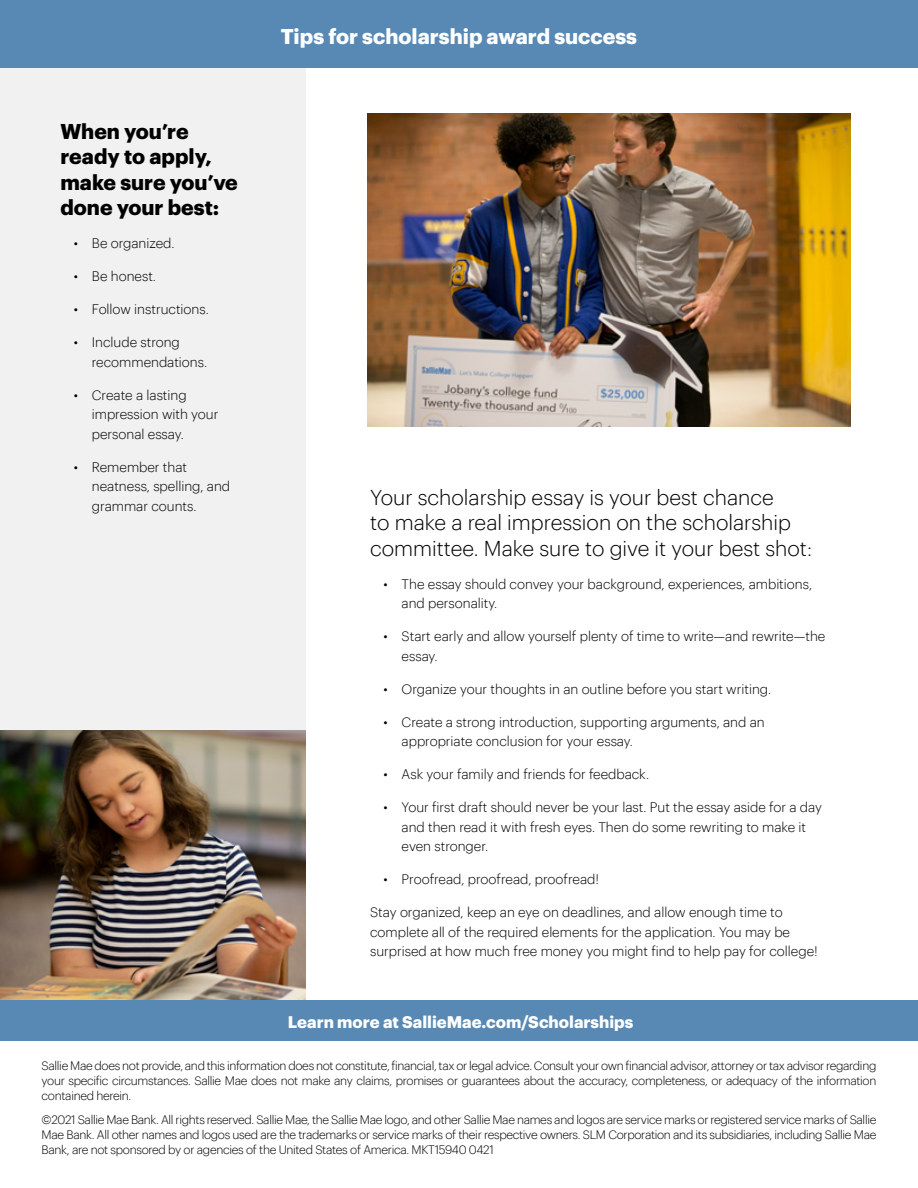
<style>
.page{position:relative;width:918px;height:1188px;background:#fff}
.page>*{position:absolute;margin:0;border:0;box-sizing:border-box;transform-origin:0 0}
.t1{font:300 21px/25.5px "Graphik";color:#000}
.t2{font:700 21px/25.5px "Graphik";color:#000}
.t3{font:700 21px "Graphik";color:#fff}
.t4{font:700 16.5px "Graphik";color:#fff}
.t5{font:300 13.5px/19.5px "Graphik";color:#000}
.t6{font:300 12px/15px "Graphik";letter-spacing:-.025em;color:#000;text-align:justify}
</style>
<div class="page">
<div style="left:0;top:68px;width:305px;height:972px;background:#f1f1f2"></div>
<div style="left:0;top:0;width:918px;height:68px;background:#5889b4"></div>
<img style="left:0;top:730px;width:305px;height:270px">
<img style="left:368px;top:113px;width:482px;height:314px">
<div style="left:0;top:1000px;width:918px;height:41px;background:#5889b4"></div>
<h1 class="t2" style="left:60px;top:117px;width:179px">When you’re ready to apply, make sure you’ve done your best:</h1>
<p class="t5" style="left:74px;top:233px;width:102px">• Be organized.</p>
<p class="t5" style="left:74px;top:266px;width:84px">• Be honest.</p>
<p class="t5" style="left:74px;top:299px;width:136px">• Follow instructions.</p>
<p class="t5" style="left:92px;top:332px;width:117px;text-indent:-18px">• Include strong recommendations.</p>
<p class="t5" style="left:92px;top:384px;width:128px;text-indent:-18px">• Create a lasting impression with your personal essay.</p>
<p class="t5" style="left:92px;top:456px;width:140px;text-indent:-18px">• Remember that neatness, spelling, and grammar counts.</p>
<h1 class="t3" style="left:281px;top:20px;width:358px">Tips for scholarship award success</h1>
<h1 class="t1" style="left:370px;top:483px;width:443px">Your scholarship essay is your best chance<br>to make a real impression on the scholarship committee. Make sure to give it your best shot:</h1>
<p class="t5" style="left:402px;top:573px;width:412px;text-indent:-18px">• The essay should convey your background, experiences, ambitions, and personality.</p>
<p class="t5" style="left:402px;top:625px;width:425px;text-indent:-18px">• Start early and allow yourself plenty of time to write—and rewrite—the essay.</p>
<p class="t5" style="left:384px;top:678px;width:389px">• Organize your thoughts in an outline before you start writing.</p>
<p class="t5" style="left:402px;top:711px;width:365px;text-indent:-18px">• Create a strong introduction, supporting arguments, and an appropriate conclusion for your essay.</p>
<p class="t5" style="left:384px;top:763px;width:267px">• Ask your family and friends for feedback.</p>
<p class="t5" style="left:402px;top:796px;width:422px;text-indent:-18px">• Your first draft should never be your last. Put the essay aside for a day and then read it with fresh eyes. Then do some rewriting to make it even stronger.</p>
<p class="t5" style="left:384px;top:868px;width:217px">• Proofread, proofread, proofread!</p>
<p class="t5" style="left:370px;top:901px;width:449px">Stay organized, keep an eye on deadlines, and allow enough time to complete all of the required elements for the application. You may be surprised at how much free money you might find to help pay for college!</p>
<p class="t4" style="left:288px;top:1009px;width:347px">Learn more at SallieMae.com/Scholarships</p>
<p class="t6" style="left:42px;top:1058px;width:836px">Sallie Mae does not provide, and this information does not constitute, financial, tax or legal advice. Consult your own financial advisor, attorney or tax advisor regarding your specific circumstances. Sallie Mae does not make any claims, promises or guarantees about the accuracy, completeness, or adequacy of the information contained herein.</p>
<p class="t6" style="left:42px;top:1112px;width:836px">©2021 Sallie Mae Bank. All rights reserved. Sallie Mae, the Sallie Mae logo, and other Sallie Mae names and logos are service marks or registered service marks of Sallie Mae Bank. All other names and logos used are the trademarks or service marks of their respective owners. SLM Corporation and its subsidiaries, including Sallie Mae Bank, are not sponsored by or agencies of the United States of America. MKT15940 0421</p>
</div>
